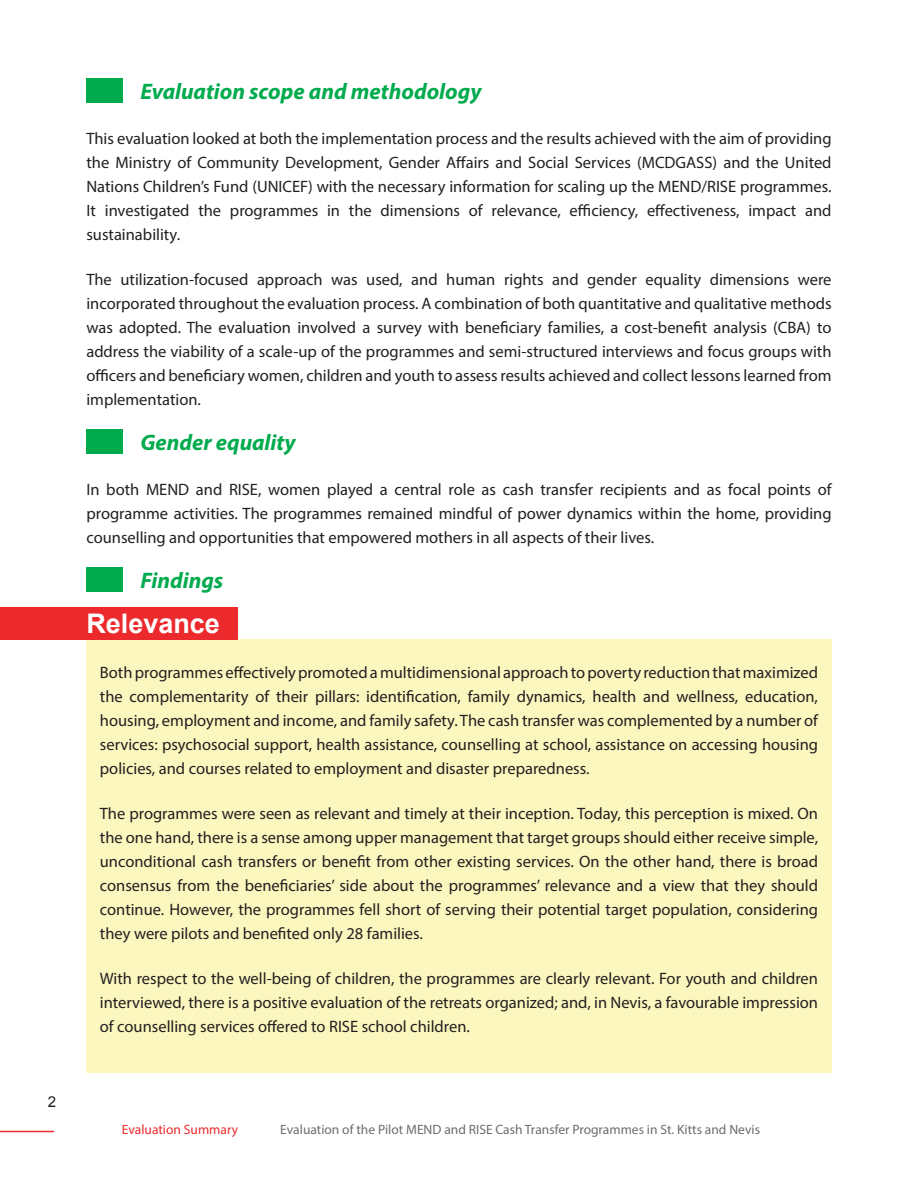
<style>
.page{position:relative;width:918px;height:1188px;background:#fff}
.page>*{position:absolute;margin:0;border:0;box-sizing:border-box;transform-origin:0 0}
.HEADING{font:700 27px "Arial";color:#fff}
.SUB-HEADER{font:italic 700 22.5px "Myriad Pro";color:#00ab4d}
.t1{font:16.5px/24px "Myriad Pro";color:#231f20;text-align:justify}
.t2{font:15px "Arial";color:#231f20}
.t3{font:13.5px "Myriad Pro";color:#6c6d70}
.t4{font:13.5px "Myriad Pro";color:#ec2a2d}
</style>
<div class="page">
<hr style="left:0;top:1131px;width:54px;height:1px;background:#ec2a2d">
<div style="left:86px;top:639px;width:746px;height:433px;background:#fcf7be"></div>
<div style="left:0;top:607px;width:238px;height:33px;background:#ec2a2d"></div>
<div style="left:86px;top:78px;width:37px;height:25px;background:#00ab4d"></div>
<div style="left:86px;top:429px;width:37px;height:25px;background:#00ab4d"></div>
<div style="left:86px;top:567px;width:37px;height:25px;background:#00ab4d"></div>
<p class="t2" style="left:48px;top:1092px;width:10px">2</p>
<p class="SUB-HEADER" style="left:140px;top:77px;width:343px">Evaluation scope and methodology</p>
<p class="t1" style="left:86px;top:126px;width:747px">This evaluation looked at both the implementation process and the results achieved with the aim of providing the Ministry of Community Development, Gender Affairs and Social Services (MCDGASS) and the United Nations Children’s Fund (UNICEF) with the necessary information for scaling up the MEND/RISE programmes.<br>It investigated the programmes in the dimensions of relevance, efficiency, effectiveness, impact and sustainability.</p>
<p class="t1" style="left:86px;top:267px;width:747px">The utilization-focused approach was used, and human rights and gender equality dimensions were incorporated throughout the evaluation process. A combination of both quantitative and qualitative methods was adopted. The evaluation involved a survey with beneficiary families, a cost-benefit analysis (CBA) to address the viability of a scale-up of the programmes and semi-structured interviews and focus groups with officers and beneficiary women, children and youth to assess results achieved and collect lessons learned from implementation.</p>
<p class="SUB-HEADER" style="left:140px;top:428px;width:157px">Gender equality</p>
<p class="t1" style="left:86px;top:477px;width:747px">In both MEND and RISE, women played a central role as cash transfer recipients and as focal points of programme activities. The programmes remained mindful of power dynamics within the home, providing counselling and opportunities that empowered mothers in all aspects of their lives.</p>
<p class="SUB-HEADER" style="left:140px;top:566px;width:84px">Findings</p>
<p class="HEADING" style="left:86px;top:606px;width:135px">Relevance</p>
<p class="t1" style="left:100px;top:660px;width:720px">Both programmes effectively promoted a multidimensional approach to poverty reduction that maximized the complementarity of their pillars: identification, family dynamics, health and wellness, education, housing, employment and income, and family safety. The cash transfer was complemented by a number of services: psychosocial support, health assistance, counselling at school, assistance on accessing housing policies, and courses related to employment and disaster preparedness.</p>
<p class="t1" style="left:100px;top:801px;width:720px">The programmes were seen as relevant and timely at their inception. Today, this perception is mixed. On the one hand, there is a sense among upper management that target groups should either receive simple, unconditional cash transfers or benefit from other existing services. On the other hand, there is broad consensus from the beneficiaries’ side about the programmes’ relevance and a view that they should continue. However, the programmes fell short of serving their potential target population, considering they were pilots and benefited only 28 families.</p>
<p class="t1" style="left:100px;top:966px;width:720px">With respect to the well-being of children, the programmes are clearly relevant. For youth and children interviewed, there is a positive evaluation of the retreats organized; and, in Nevis, a favourable impression of counselling services offered to RISE school children.</p>
<p class="t4" style="left:122px;top:1121px;width:118px">Evaluation Summary</p>
<p class="t3" style="left:280px;top:1121px;width:481px">Evaluation of the Pilot MEND and RISE Cash Transfer Programmes in St. Kitts and Nevis</p>
</div>
